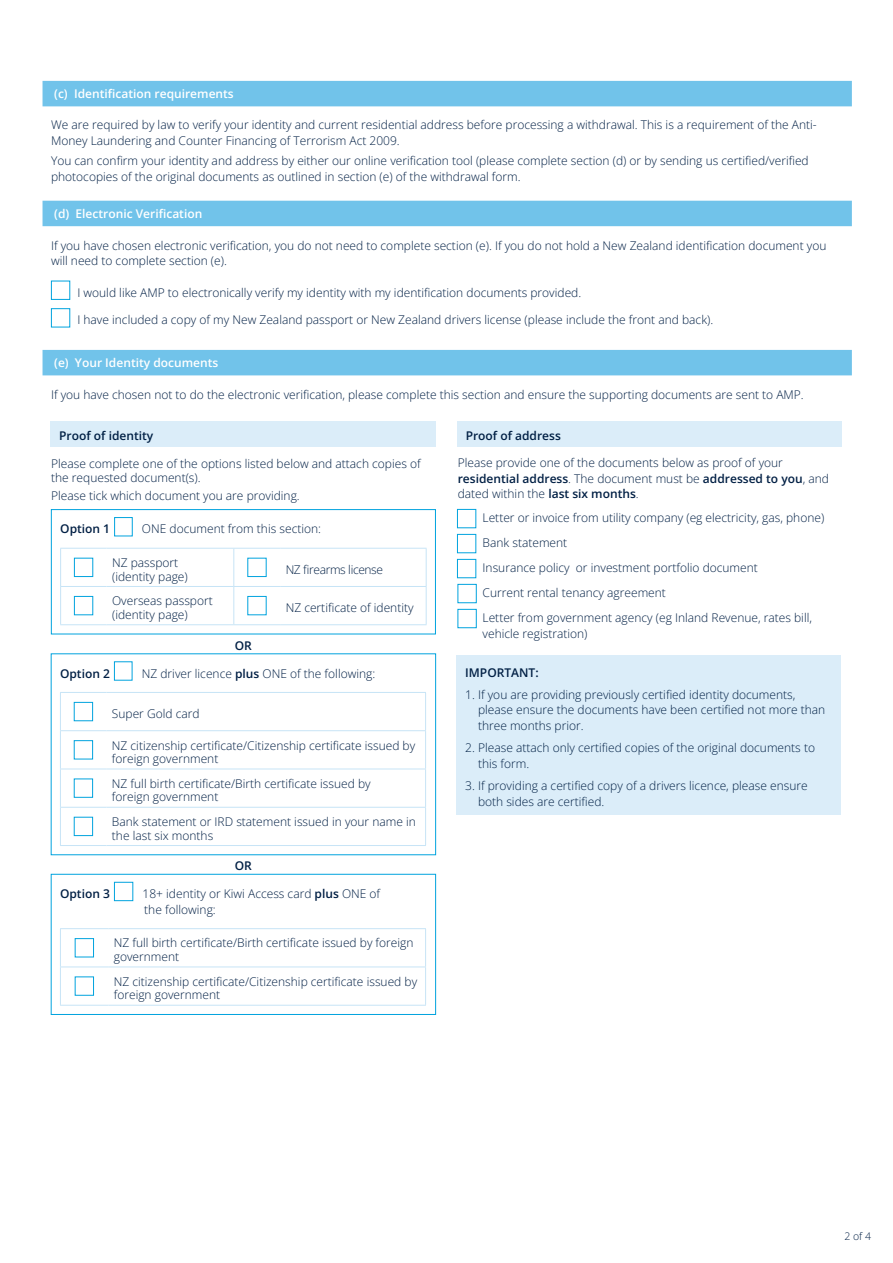
<style>
.page{position:relative;width:893px;height:1263px;background:#fff}
.page>*{position:absolute;margin:0;border:0;box-sizing:border-box;transform-origin:0 0}
.t1{font:300 12px/15.8px "Open Sans";color:#001f44}
.t2{font:600 12px "Open Sans";color:#fff}
.t3{font:600 12px "Open Sans";color:#001f44}
.t4{font:300 12px "Open Sans";letter-spacing:-.03em;color:#001f44}
.t5{font:300 10.5px "Open Sans";color:#001f44}
.s1{font-weight:600}
</style>
<div class="page">
<div style="left:51px;top:281px;width:19px;height:19px;background:#fff;border:1px solid #00a3de"></div>
<div style="left:51px;top:308px;width:19px;height:19px;background:#fff;border:1px solid #00a3de"></div>
<div style="left:43px;top:81px;width:809px;height:25px;background:#71c3ea"></div>
<div style="left:43px;top:201px;width:809px;height:25px;background:#71c3ea"></div>
<div style="left:43px;top:350px;width:809px;height:25px;background:#71c3ea"></div>
<hr style="left:60px;top:692px;width:46px;height:1px;background:#c7e4f6">
<hr style="left:60px;top:693px;width:1px;height:37px;background:#c7e4f6">
<hr style="left:106px;top:692px;width:320px;height:1px;background:#c7e4f6">
<hr style="left:425px;top:693px;width:1px;height:37px;background:#c7e4f6">
<hr style="left:60px;top:730px;width:46px;height:1px;background:#c7e4f6">
<hr style="left:60px;top:731px;width:1px;height:38px;background:#c7e4f6">
<hr style="left:106px;top:730px;width:320px;height:1px;background:#c7e4f6">
<hr style="left:425px;top:731px;width:1px;height:38px;background:#c7e4f6">
<hr style="left:60px;top:769px;width:46px;height:1px;background:#c7e4f6">
<hr style="left:60px;top:769px;width:1px;height:38px;background:#c7e4f6">
<hr style="left:106px;top:769px;width:320px;height:1px;background:#c7e4f6">
<hr style="left:425px;top:769px;width:1px;height:38px;background:#c7e4f6">
<hr style="left:60px;top:807px;width:46px;height:1px;background:#c7e4f6">
<hr style="left:60px;top:808px;width:1px;height:37px;background:#c7e4f6">
<hr style="left:106px;top:807px;width:320px;height:1px;background:#c7e4f6">
<hr style="left:425px;top:808px;width:1px;height:37px;background:#c7e4f6">
<hr style="left:60px;top:845px;width:46px;height:1px;background:#c7e4f6">
<hr style="left:106px;top:845px;width:320px;height:1px;background:#c7e4f6">
<div style="left:74px;top:702px;width:19px;height:19px;background:#fff;border:1px solid #00a3de"></div>
<div style="left:74px;top:740px;width:19px;height:19px;background:#fff;border:1px solid #00a3de"></div>
<div style="left:74px;top:778px;width:19px;height:20px;background:#fff;border:1px solid #00a3de"></div>
<div style="left:74px;top:817px;width:19px;height:19px;background:#fff;border:1px solid #00a3de"></div>
<div style="left:114px;top:882px;width:19px;height:19px;background:#fff;border:1px solid #00a3de"></div>
<hr style="left:60px;top:928px;width:48px;height:1px;background:#c7e4f6">
<hr style="left:60px;top:929px;width:1px;height:37px;background:#c7e4f6">
<hr style="left:108px;top:928px;width:318px;height:1px;background:#c7e4f6">
<hr style="left:425px;top:929px;width:1px;height:37px;background:#c7e4f6">
<hr style="left:60px;top:966px;width:48px;height:1px;background:#c7e4f6">
<hr style="left:60px;top:967px;width:1px;height:38px;background:#c7e4f6">
<hr style="left:108px;top:966px;width:318px;height:1px;background:#c7e4f6">
<hr style="left:425px;top:967px;width:1px;height:38px;background:#c7e4f6">
<hr style="left:60px;top:1005px;width:48px;height:1px;background:#c7e4f6">
<hr style="left:108px;top:1005px;width:318px;height:1px;background:#c7e4f6">
<div style="left:75px;top:938px;width:19px;height:19px;background:#fff;border:1px solid #00a3de"></div>
<div style="left:75px;top:976px;width:19px;height:20px;background:#fff;border:1px solid #00a3de"></div>
<div style="left:51px;top:874px;width:385px;height:141px;border:1px solid #00a3de"></div>
<div style="left:114px;top:517px;width:19px;height:19px;background:#fff;border:1px solid #00a3de"></div>
<hr style="left:60px;top:548px;width:47px;height:1px;background:#c7e4f6">
<hr style="left:60px;top:549px;width:1px;height:37px;background:#c7e4f6">
<hr style="left:107px;top:548px;width:127px;height:1px;background:#c7e4f6">
<hr style="left:234px;top:548px;width:46px;height:1px;background:#c7e4f6">
<hr style="left:233px;top:549px;width:1px;height:37px;background:#c7e4f6">
<hr style="left:280px;top:548px;width:147px;height:1px;background:#c7e4f6">
<hr style="left:426px;top:549px;width:1px;height:37px;background:#c7e4f6">
<hr style="left:60px;top:586px;width:47px;height:1px;background:#c7e4f6">
<hr style="left:60px;top:587px;width:1px;height:37px;background:#c7e4f6">
<hr style="left:107px;top:586px;width:127px;height:1px;background:#c7e4f6">
<hr style="left:234px;top:586px;width:46px;height:1px;background:#c7e4f6">
<hr style="left:233px;top:587px;width:1px;height:37px;background:#c7e4f6">
<hr style="left:280px;top:586px;width:147px;height:1px;background:#c7e4f6">
<hr style="left:426px;top:587px;width:1px;height:37px;background:#c7e4f6">
<hr style="left:60px;top:624px;width:47px;height:1px;background:#c7e4f6">
<hr style="left:107px;top:624px;width:127px;height:1px;background:#c7e4f6">
<hr style="left:234px;top:624px;width:46px;height:1px;background:#c7e4f6">
<hr style="left:280px;top:624px;width:147px;height:1px;background:#c7e4f6">
<div style="left:74px;top:558px;width:19px;height:19px;background:#fff;border:1px solid #00a3de"></div>
<div style="left:74px;top:596px;width:19px;height:19px;background:#fff;border:1px solid #00a3de"></div>
<div style="left:51px;top:509px;width:385px;height:125px;border:1px solid #00a3de"></div>
<div style="left:457px;top:421px;width:384px;height:25px;background:#dbedf9"></div>
<div style="left:457px;top:509px;width:19px;height:19px;background:#fff;border:1px solid #00a3de"></div>
<div style="left:457px;top:534px;width:19px;height:19px;background:#fff;border:1px solid #00a3de"></div>
<div style="left:457px;top:559px;width:19px;height:19px;background:#fff;border:1px solid #00a3de"></div>
<div style="left:457px;top:584px;width:20px;height:19px;background:#fff;border:1px solid #00a3de"></div>
<div style="left:457px;top:609px;width:20px;height:19px;background:#fff;border:1px solid #00a3de"></div>
<div style="left:51px;top:421px;width:385px;height:25px;background:#dbedf9"></div>
<div style="left:457px;top:655px;width:384px;height:159px;background:#dbedf9"></div>
<p class="t2" style="left:54px;top:85px;width:181px">(c) Identification requirements</p>
<p class="t1" style="left:51px;top:117px;width:767px">We are required by law to verify your identity and current residential address before processing a withdrawal. This is a requirement of the Anti-<br>Money Laundering and Counter Financing of Terrorism Act 2009.</p>
<p class="t1" style="left:51px;top:153px;width:759px">You can confirm your identity and address by either our online verification tool (please complete section (d) or by sending us certified/verified photocopies of the original documents as outlined in section (e) of the withdrawal form.</p>
<p class="t2" style="left:54px;top:205px;width:150px">(d) Electronic Verification</p>
<p class="t1" style="left:51px;top:237px;width:777px">If you have chosen electronic verification, you do not need to complete section (e). If you do not hold a New Zealand identification document you will need to complete section (e).</p>
<p class="t1" style="left:77px;top:284px;width:505px">I would like AMP to electronically verify my identity with my identification documents provided.</p>
<p class="t1" style="left:77px;top:312px;width:637px">I have included a copy of my New Zealand passport or New Zealand drivers license (please include the front and back).</p>
<p class="t2" style="left:54px;top:354px;width:166px">(e) Your Identity documents</p>
<p class="t1" style="left:51px;top:386px;width:754px">If you have chosen not to do the electronic verification, please complete this section and ensure the supporting documents are sent to AMP.</p>
<p class="t3" style="left:59px;top:427px;width:96px">Proof of identity</p>
<p class="t1" style="left:51px;top:457px;width:371px;line-height:13.5px">Please complete one of the options listed below and attach copies of the requested document(s).</p>
<p class="t1" style="left:51px;top:487px;width:250px">Please tick which document you are providing.</p>
<p class="t3" style="left:60px;top:521px;width:51px">Option 1</p>
<p class="t1" style="left:142px;top:521px;width:181px">ONE document from this section:</p>
<p class="t1" style="left:112px;top:556px;width:77px;line-height:13.5px">NZ passport (identity page)</p>
<p class="t4" style="left:286px;top:561px;width:99px">NZ firearms license</p>
<p class="t1" style="left:112px;top:594px;width:102px;line-height:13.5px">Overseas passport (identity page)</p>
<p class="t1" style="left:286px;top:599px;width:129px">NZ certificate of identity</p>
<p class="t3" style="left:235px;top:638px;width:19px">OR</p>
<p class="t3" style="left:60px;top:665px;width:51px">Option 2</p>
<p class="t1" style="left:142px;top:665px;width:235px">NZ driver licence <span class="s1">plus</span> ONE of the following:</p>
<p class="t1" style="left:112px;top:705px;width:89px">Super Gold card</p>
<p class="t1" style="left:112px;top:738px;width:305px;line-height:13.5px">NZ citizenship certificate/Citizenship certificate issued by foreign government</p>
<p class="t1" style="left:112px;top:776px;width:260px;line-height:13.5px">NZ full birth certificate/Birth certificate issued by foreign government</p>
<p class="t1" style="left:112px;top:815px;width:306px;line-height:13.5px">Bank statement or IRD statement issued in your name in the last six months</p>
<p class="t3" style="left:235px;top:858px;width:19px">OR</p>
<p class="t3" style="left:60px;top:885px;width:51px">Option 3</p>
<p class="t1" style="left:143px;top:885px;width:239px">18+ identity or Kiwi Access card <span class="s1">plus</span> ONE of the following:</p>
<p class="t1" style="left:114px;top:936px;width:301px;line-height:13.5px">NZ full birth certificate/Birth certificate issued by foreign government</p>
<p class="t1" style="left:114px;top:974px;width:305px;line-height:13.5px">NZ citizenship certificate/Citizenship certificate issued by foreign government</p>
<p class="t3" style="left:466px;top:427px;width:97px">Proof of address</p>
<p class="t1" style="left:458px;top:454px;width:373px">Please provide one of the documents below as proof of your <span class="s1">residential address</span>. The document must be <span class="s1">addressed to you</span>, and dated within the <span class="s1">last six months</span>.</p>
<p class="t1" style="left:483px;top:505px;width:343px;line-height:25px">Letter or invoice from utility company (eg electricity, gas, phone)<br>Bank statement<br>Insurance policy or investment portfolio document<br>Current rental tenancy agreement<br>Letter from government agency (eg Inland Revenue, rates bill,</p>
<p class="t1" style="left:483px;top:626px;width:106px">vehicle registration)</p>
<p class="t3" style="left:465px;top:664px;width:75px">IMPORTANT:</p>
<p class="t1" style="left:478px;top:686px;width:349px;text-indent:-13px">1. If you are providing previously certified identity documents, please ensure the documents have been certified not more than three months prior.</p>
<p class="t1" style="left:478px;top:740px;width:339px;text-indent:-13px">2. Please attach only certified copies of the original documents to this form.</p>
<p class="t1" style="left:478px;top:778px;width:331px;text-indent:-13px">3. If providing a certified copy of a drivers licence, please ensure both sides are certified.</p>
<p class="t5" style="left:844px;top:1229px;width:28px">2 of 4</p>
</div>
